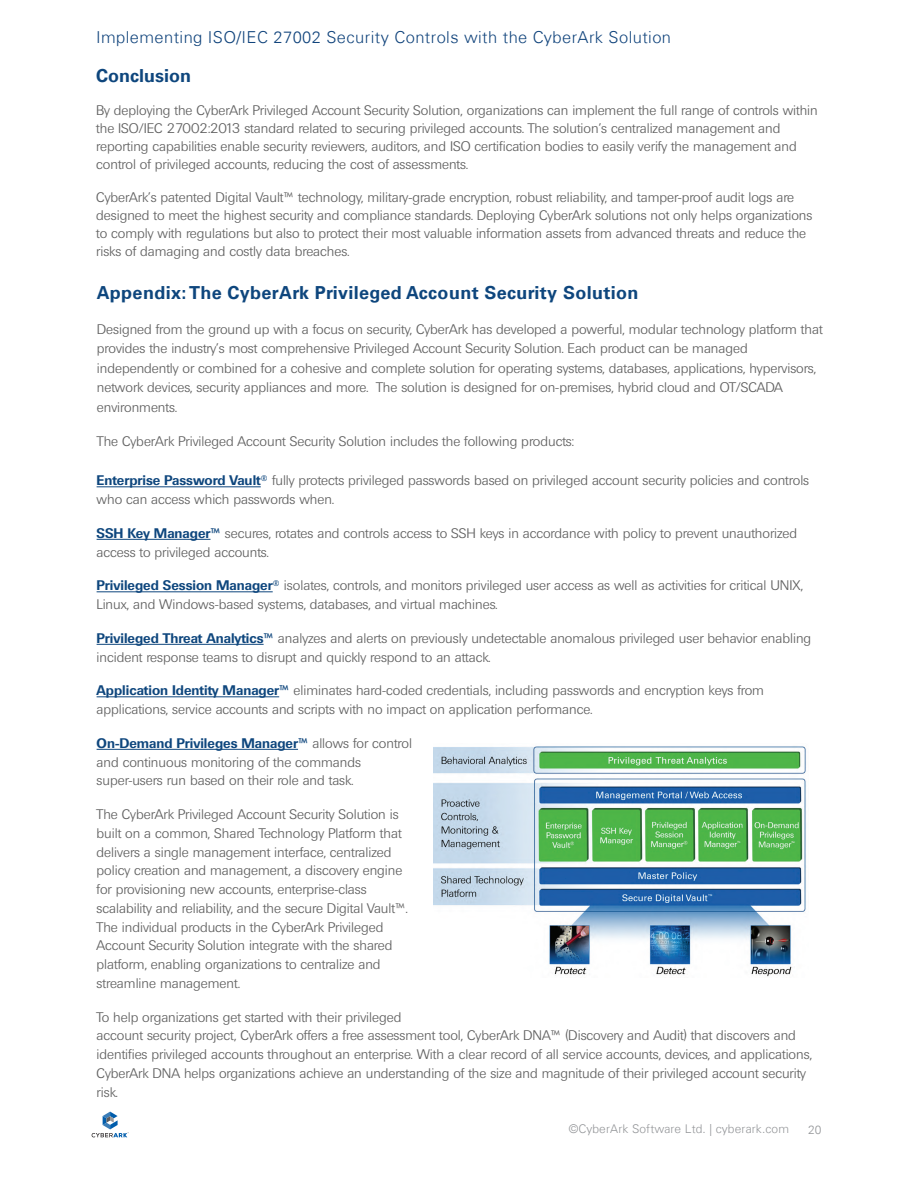
<style>
.page{position:relative;width:918px;height:1188px;background:#fff}
.page>*{position:absolute;margin:0;border:0;box-sizing:border-box;transform-origin:0 0}
.t1{font:700 18px "Univers Com 65";letter-spacing:.02em;color:#0e467d}
.t2{font:700 18px "Univers Com 65";color:#0e467d}
.t3{font:300 16.5px "Univers Com 45";letter-spacing:.025em;color:#11447c}
.t4{font:300 13.5px/18.8px "Ultimate Serial";color:#616161}
.t5{font:300 12px "Univers Com 45";letter-spacing:.01em;color:#939598}
.s1{font-weight:700;color:#0e467d}
</style>
<div class="page">
<svg style="left:92px;top:1112px;width:37px;height:25px"></svg>
<hr style="left:97px;top:486px;width:164px;height:1px;background:#0e467d">
<hr style="left:97px;top:539px;width:114px;height:1px;background:#0e467d">
<hr style="left:97px;top:591px;width:176px;height:1px;background:#0e467d">
<hr style="left:97px;top:644px;width:167px;height:1px;background:#0e467d">
<hr style="left:97px;top:696px;width:182px;height:1px;background:#0e467d">
<hr style="left:97px;top:749px;width:201px;height:1px;background:#0e467d">
<img style="left:433px;top:746px;width:373px;height:231px">
<p class="t3" style="left:96px;top:27px;width:577px">Implementing ISO/IEC 27002 Security Controls with the CyberArk Solution</p>
<h1 class="t2" style="left:96px;top:65px;width:97px">Conclusion</h1>
<p class="t4" style="left:96px;top:101px;width:723px;line-height:18px">By deploying the CyberArk Privileged Account Security Solution, organizations can implement the full range of controls within the ISO/IEC 27002:2013 standard related to securing privileged accounts. The solution’s centralized management and reporting capabilities enable security reviewers, auditors, and ISO certification bodies to easily verify the management and control of privileged accounts, reducing the cost of assessments.</p>
<p class="t4" style="left:96px;top:188px;width:718px;line-height:18px">CyberArk’s patented Digital Vault™ technology, military-grade encryption, robust reliability, and tamper-proof audit logs are designed to meet the highest security and compliance standards. Deploying CyberArk solutions not only helps organizations to comply with regulations but also to protect their most valuable information assets from advanced threats and reduce the risks of damaging and costly data breaches.</p>
<h1 class="t1" style="left:97px;top:282px;width:543px">Appendix: The CyberArk Privileged Account Security Solution</h1>
<p class="t4" style="left:97px;top:319px;width:727px;line-height:19.5px">Designed from the ground up with a focus on security, CyberArk has developed a powerful, modular technology platform that provides the industry’s most comprehensive Privileged Account Security Solution. Each product can be managed independently or combined for a cohesive and complete solution for operating systems, databases, applications, hypervisors, network devices, security appliances and more. The solution is designed for on-premises, hybrid cloud and OT/SCADA environments.</p>
<p class="t4" style="left:97px;top:432px;width:479px">The CyberArk Privileged Account Security Solution includes the following products:</p>
<p class="t4" style="left:97px;top:471px;width:714px"><span class="s1">Enterprise Password Vault</span><sup>®</sup> fully protects privileged passwords based on privileged account security policies and controls who can access which passwords when.</p>
<p class="t4" style="left:97px;top:524px;width:702px"><span class="s1">SSH Key Manager™</span> secures, rotates and controls access to SSH keys in accordance with policy to prevent unauthorized access to privileged accounts.</p>
<p class="t4" style="left:97px;top:576px;width:708px"><span class="s1">Privileged Session Manager</span><sup>®</sup> isolates, controls, and monitors privileged user access as well as activities for critical UNIX,<br>Linux, and Windows-based systems, databases, and virtual machines.</p>
<p class="t4" style="left:97px;top:629px;width:716px"><span class="s1">Privileged Threat Analytics™</span> analyzes and alerts on previously undetectable anomalous privileged user behavior enabling incident response teams to disrupt and quickly respond to an attack.</p>
<p class="t4" style="left:97px;top:681px;width:669px"><span class="s1">Application Identity Manager™</span> eliminates hard-coded credentials, including passwords and encryption keys from applications, service accounts and scripts with no impact on application performance.</p>
<p class="t4" style="left:97px;top:734px;width:317px"><span class="s1">On-Demand Privileges Manager™</span> allows for control and continuous monitoring of the commands super-users run based on their role and task.</p>
<p class="t4" style="left:97px;top:805px;width:313px">The CyberArk Privileged Account Security Solution is built on a common, Shared Technology Platform that delivers a single management interface, centralized policy creation and management, a discovery engine for provisioning new accounts, enterprise-class scalability and reliability, and the secure Digital Vault™.<br>The individual products in the CyberArk Privileged Account Security Solution integrate with the shared platform, enabling organizations to centralize and streamline management.</p>
<p class="t4" style="left:97px;top:1008px;width:717px">To help organizations get started with their privileged<br>account security project, CyberArk offers a free assessment tool, CyberArk DNA™ (Discovery and Audit) that discovers and identifies privileged accounts throughout an enterprise. With a clear record of all service accounts, devices, and applications, CyberArk DNA helps organizations achieve an understanding of the size and magnitude of their privileged account security risk.</p>
<p class="t5" style="left:569px;top:1121px;width:222px">©CyberArk Software Ltd. | cyberark.com</p>
<p class="t5" style="left:808px;top:1122px;width:15px">20</p>
</div>
